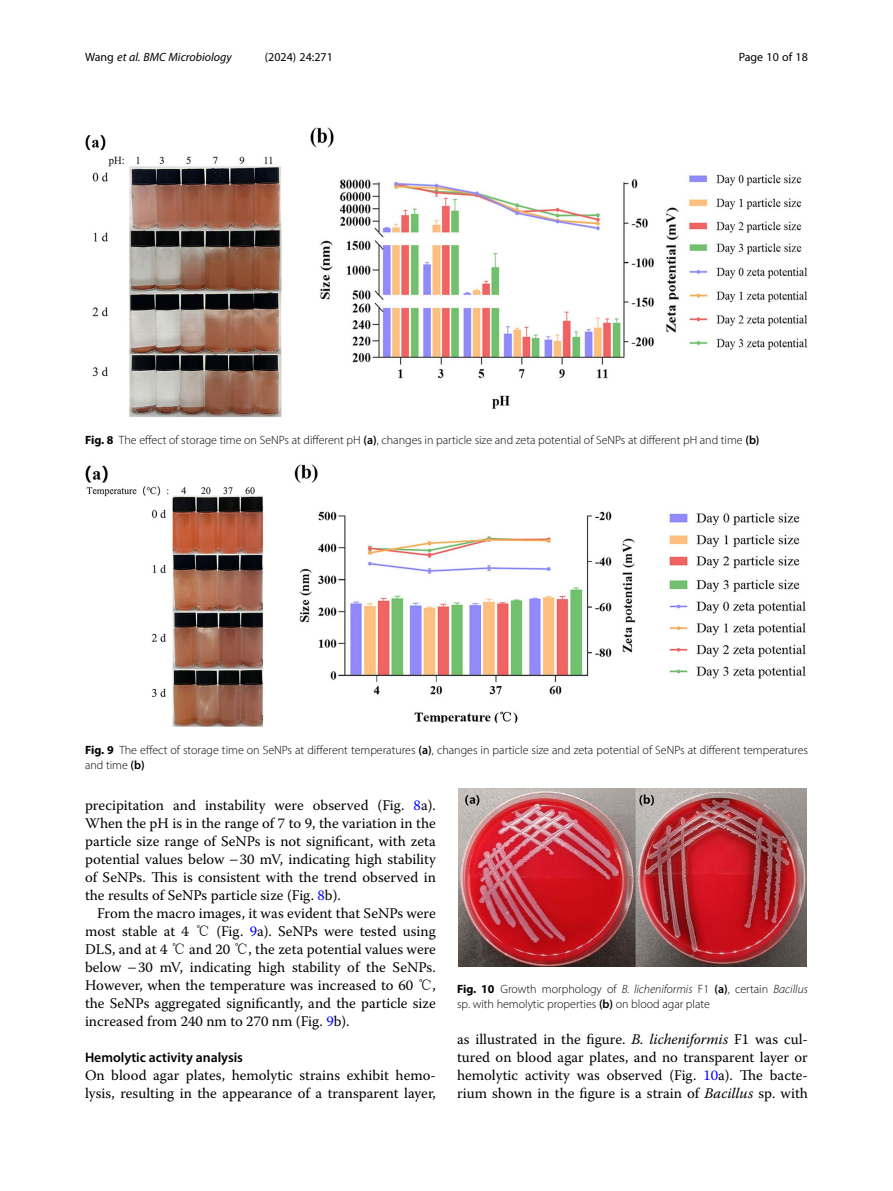
<style>
.page{position:relative;width:893px;height:1191px;background:#fff}
.page>*{position:absolute;margin:0;border:0;box-sizing:border-box;transform-origin:0 0}
.Body_Text_Indent{font:14.7px/18px "Warnock Pro";color:#000;text-align:justify}
.Body_Text{font:14.7px/18px "Warnock Pro";color:#000}
.Head_2{font:600 13.8px "Myriad Pro";color:#000}
.Figure_Caption{font:300 12px/15px "Myriad Pro";color:#000}
.t1{font:italic 12px "Myriad Pro";color:#000}
.t2{font:12px "Myriad Pro";color:#000}
.s1{font-style:normal}
.s2{font-weight:700}
.s3{font-weight:600}
.s4{color:#00f}
.s5{font-family:"Sim Sun"}
.s6{font-style:italic}
</style>
<div class="page">
<img style="left:458px;top:788px;width:349px;height:178px">
<img style="left:85px;top:464px;width:721px;height:263px">
<img style="left:85px;top:127px;width:723px;height:290px">
<p class="t1" style="left:85px;top:50px;width:148px"><span class="s1">Wang</span> et al. BMC Microbiology</p>
<p class="t2" style="left:265px;top:50px;width:70px">(2024) 24:271</p>
<p class="t2" style="left:739px;top:50px;width:71px">Page 10 of 18</p>
<p class="Figure_Caption" style="left:85px;top:432px;width:676px"><span class="s2">Fig. 8</span> The effect of storage time on SeNPs at different pH <span class="s3">(a)</span>, changes in particle size and zeta potential of SeNPs at different pH and time <span class="s3">(b)</span></p>
<p class="Figure_Caption" style="left:85px;top:742px;width:724px"><span class="s2">Fig. 9</span> The effect of storage time on SeNPs at different temperatures <span class="s3">(a)</span>, changes in particle size and zeta potential of SeNPs at different temperatures and time <span class="s3">(b)</span></p>
<p class="Body_Text_Indent" style="left:85px;top:796px;width:352px">precipitation and instability were observed (Fig. <span class="s4">8</span>a).<br>When the pH is in the range of 7 to 9, the variation in the particle size range of SeNPs is not significant, with zeta potential values below −30 mV, indicating high stability of SeNPs. This is consistent with the trend observed in the results of SeNPs particle size (Fig. <span class="s4">8</span>b).</p>
<p class="Body_Text_Indent" style="left:85px;top:904px;width:352px;text-indent:12px">From the macro images, it was evident that SeNPs were most stable at 4 <span class="s5">℃</span> (Fig. <span class="s4">9</span>a). SeNPs were tested using DLS, and at 4 <span class="s5">℃</span> and 20 <span class="s5">℃</span>, the zeta potential values were below −30 mV, indicating high stability of the SeNPs.<br>However, when the temperature was increased to 60 <span class="s5">℃</span>, the SeNPs aggregated significantly, and the particle size increased from 240 nm to 270 nm (Fig. <span class="s4">9</span>b).</p>
<p class="Head_2" style="left:85px;top:1049px;width:160px">Hemolytic activity analysis</p>
<p class="Body_Text" style="left:85px;top:1066px;width:352px">On blood agar plates, hemolytic strains exhibit hemo&shy;lysis, resulting in the appearance of a transparent layer,</p>
<p class="Figure_Caption" style="left:457px;top:981px;width:352px"><span class="s2">Fig. 10</span> Growth morphology of <span class="s6">B. licheniformis</span> F1 <span class="s3">(a)</span>, certain <span class="s6">Bacillus </span>sp. with hemolytic properties <span class="s3">(b)</span> on blood agar plate</p>
<p class="Body_Text" style="left:457px;top:1030px;width:352px;text-align:justify">as illustrated in the figure. <span class="s6">B. licheniformis</span> F1 was cul&shy;tured on blood agar plates, and no transparent layer or hemolytic activity was observed (Fig. <span class="s4">10</span>a). The bacte&shy;rium shown in the figure is a strain of <span class="s6">Bacillus</span> sp. with</p>
</div>
